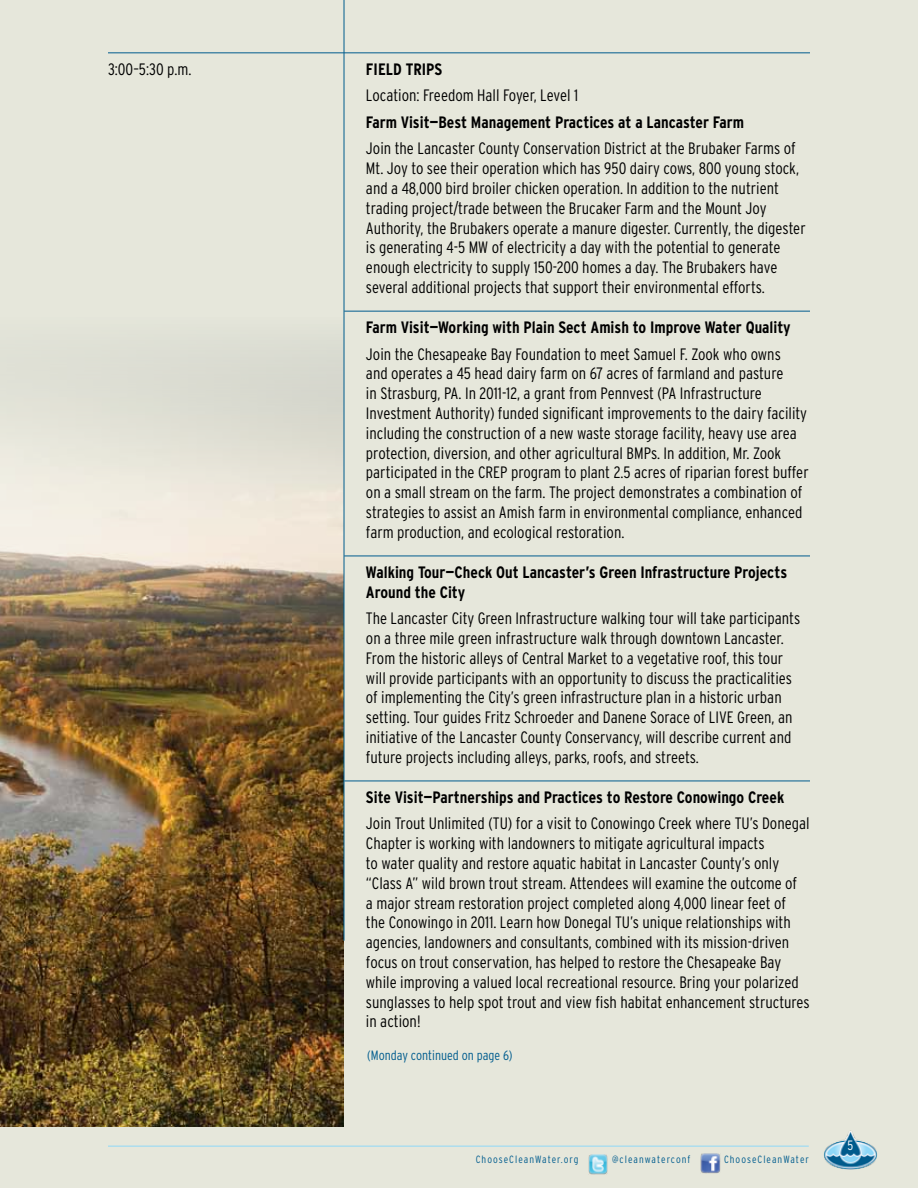
<style>
.page{position:relative;width:918px;height:1188px;background:#e6e7db}
.page>*{position:absolute;margin:0;border:0;box-sizing:border-box;transform-origin:0 0}
.t1{font:300 condensed 16.5px/19.8px "Interstate";color:#000}
.t2{font:700 condensed 16.5px/19.8px "Interstate";letter-spacing:-.01em;color:#000}
.t3{font:300 condensed 13.5px "Interstate";color:#005c8e}
.t4{font:300 condensed 13.5px "Interstate";color:#fff}
.t5{font:300 condensed 10.5px "Interstate";letter-spacing:.1em;color:#005c8e}
</style>
<div class="page">
<hr style="left:108px;top:1146px;width:701px;height:1px;background:#8ed8f8">
<img style="left:824px;top:1130px;width:53px;height:40px">
<img style="left:0;top:276px;width:344px;height:850px">
<hr style="left:108px;top:52px;width:702px;height:1px;background:#005c8e">
<hr style="left:344px;top:311px;width:466px;height:1px;background:#005c8e">
<hr style="left:344px;top:556px;width:466px;height:1px;background:#005c8e">
<hr style="left:344px;top:781px;width:466px;height:1px;background:#005c8e">
<hr style="left:344px;top:0;width:1px;height:941px;background:#005c8e">
<img style="left:588px;top:1155px;width:20px;height:19px">
<img style="left:700px;top:1154px;width:20px;height:20px">
<p class="t1" style="left:108px;top:59px;width:85px">3:00–5:30 p.m.</p>
<p class="t2" style="left:366px;top:59px;width:78px">Field Trips</p>
<p class="t1" style="left:366px;top:86px;width:214px">Location: Freedom Hall Foyer, Level 1</p>
<p class="t2" style="left:366px;top:112px;width:379px">Farm Visit—Best Management Practices at a Lancaster Farm</p>
<p class="t1" style="left:366px;top:139px;width:441px">Join the Lancaster County Conservation District at the Brubaker Farms of Mt. Joy to see their operation which has 950 dairy cows, 800 young stock, and a 48,000 bird broiler chicken operation. In addition to the nutrient trading project/trade between the Brucaker Farm and the Mount Joy Authority, the Brubakers operate a manure digester. Currently, the digester is generating 4-5 MW of electricity a day with the potential to generate enough electricity to supply 150-200 homes a day. The Brubakers have several additional projects that support their environmental efforts.</p>
<p class="t2" style="left:366px;top:317px;width:426px">Farm Visit—Working with Plain Sect Amish to Improve Water Quality</p>
<p class="t1" style="left:366px;top:344px;width:444px">Join the Chesapeake Bay Foundation to meet Samuel F. Zook who owns<br>and operates a 45 head dairy farm on 67 acres of farmland and pasture<br>in Strasburg, PA. In 2011-12, a grant from Pennvest (PA Infrastructure Investment Authority) funded significant improvements to the dairy facility including the construction of a new waste storage facility, heavy use area protection, diversion, and other agricultural BMPs. In addition, Mr. Zook participated in the CREP program to plant 2.5 acres of riparian forest buffer on a small stream on the farm. The project demonstrates a combination of strategies to assist an Amish farm in environmental compliance, enhanced farm production, and ecological restoration.</p>
<p class="t2" style="left:366px;top:562px;width:423px">Walking Tour—Check Out Lancaster’s Green Infrastructure Projects<br>Around the City</p>
<p class="t1" style="left:366px;top:608px;width:436px">The Lancaster City Green Infrastructure walking tour will take participants on a three mile green infrastructure walk through downtown Lancaster.<br>From the historic alleys of Central Market to a vegetative roof, this tour will provide participants with an opportunity to discuss the practicalities of implementing the City’s green infrastructure plan in a historic urban setting. Tour guides Fritz Schroeder and Danene Sorace of LIVE Green, an initiative of the Lancaster County Conservancy, will describe current and future projects including alleys, parks, roofs, and streets.</p>
<p class="t2" style="left:374px;top:787px;width:412px">ite Visit—Partnerships and Practices to Restore Conowingo Creek</p>
<p class="t1" style="left:366px;top:814px;width:445px">Join Trout Unlimited (TU) for a visit to Conowingo Creek where TU’s Donegal Chapter is working with landowners to mitigate agricultural impacts<br>to water quality and restore aquatic habitat in Lancaster County’s only “Class A” wild brown trout stream. Attendees will examine the outcome of<br>a major stream restoration project completed along 4,000 linear feet of<br>the Conowingo in 2011. Learn how Donegal TU’s unique relationships with agencies, landowners and consultants, combined with its mission-driven focus on trout conservation, has helped to restore the Chesapeake Bay while improving a valued local recreational resource. Bring your polarized sunglasses to help spot trout and view fish habitat enhancement structures in action!</p>
<p class="t3" style="left:367px;top:1047px;width:147px">(Monday continued on page 6)</p>
<p class="t5" style="left:476px;top:1153px;width:104px">ChooseCleanWater.org</p>
<p class="t5" style="left:612px;top:1153px;width:80px">@cleanwaterconf</p>
<p class="t5" style="left:724px;top:1153px;width:86px">ChooseCleanWater</p>
<p class="t4" style="left:847px;top:1138px;width:7px">5</p>
</div>
